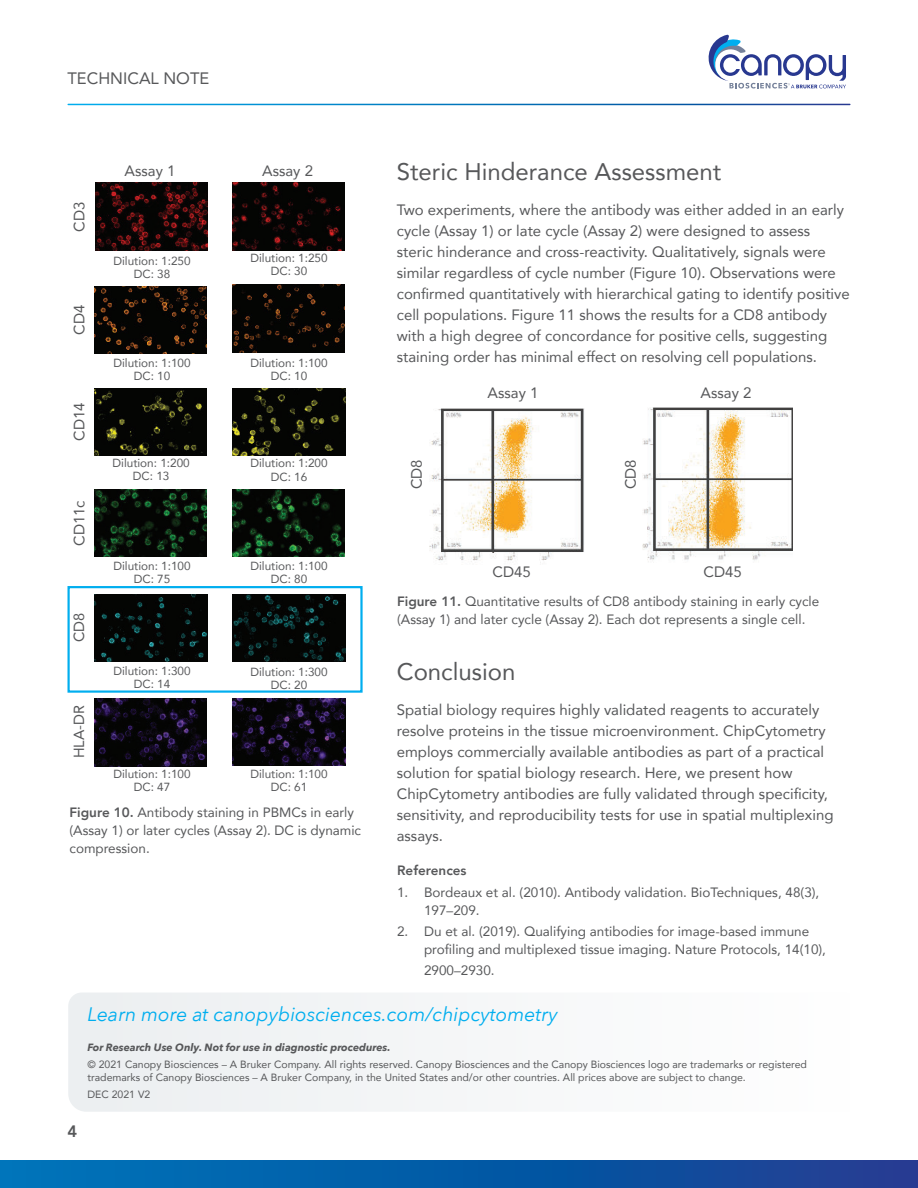
<style>
.page{position:relative;width:918px;height:1188px;background:#fff}
.page>*{position:absolute;margin:0;border:0;box-sizing:border-box;transform-origin:0 0}
.t1{font:24px "Avenir";color:#57585a}
.t2{font:italic 19.5px "Avenir Next";color:#00aeef}
.t3{font:16.5px "Avenir";color:#57585a}
.t4{font:800 16.5px "Avenir";color:#57585a}
.t5{font:15px/21px "Avenir";color:#57585a}
.t6{font:14.7px "Avenir";color:#57585a}
.t7{font:13.5px/18px "Avenir";color:#57585a}
.t8{font:800 13.5px "Avenir";color:#57585a}
.t9{font:11.7px/13.2px "Avenir";color:#57585a;text-align:center}
.t10{font:10.5px/13.5px "Avenir";color:#57585a}
.t11{font:italic 700 10.5px "Avenir Next";color:#57585a}
.s1{font-weight:800}
</style>
<div class="page">
<div style="left:68px;top:993px;width:375px;height:119px;background:#f0f2f4"></div>
<div style="left:0;top:1160px;width:918px;height:28px;background:linear-gradient(to right,#0076ba,#1c3c91)"></div>
<svg style="left:708px;top:35px;width:138px;height:54px"></svg>
<img style="left:643px;top:407px;width:150px;height:155px">
<img style="left:429px;top:408px;width:155px;height:155px">
<img style="left:95px;top:183px;width:112px;height:67px">
<img style="left:232px;top:183px;width:112px;height:67px">
<img style="left:95px;top:286px;width:112px;height:67px">
<img style="left:232px;top:285px;width:112px;height:67px">
<img style="left:95px;top:388px;width:112px;height:68px">
<img style="left:232px;top:388px;width:113px;height:68px">
<img style="left:95px;top:489px;width:112px;height:67px">
<img style="left:232px;top:489px;width:112px;height:67px">
<img style="left:95px;top:594px;width:112px;height:67px">
<img style="left:232px;top:594px;width:113px;height:67px">
<img style="left:95px;top:699px;width:112px;height:67px">
<img style="left:232px;top:698px;width:113px;height:67px">
<div style="left:67px;top:586px;width:296px;height:107px;border:2px solid #00aeef"></div>
<p class="t3" style="left:68px;top:65px;width:143px">TECHNICAL NOTE</p>
<p class="t5" style="left:68px;top:232px;width:32px;rotate:-90deg">CD3</p>
<p class="t5" style="left:68px;top:335px;width:32px;rotate:-90deg">CD4</p>
<p class="t5" style="left:68px;top:441px;width:40px;rotate:-90deg">CD14</p>
<p class="t5" style="left:68px;top:546px;width:47px;rotate:-90deg">CD11c</p>
<p class="t6" style="left:67px;top:642px;width:31px;rotate:-90deg">CD8</p>
<p class="t6" style="left:67px;top:758px;width:55px;rotate:-90deg">HLA-DR</p>
<p class="t5" style="left:125px;top:160px;width:52px">Assay 1</p>
<p class="t5" style="left:262px;top:160px;width:52px">Assay 2</p>
<p class="t9" style="left:113px;top:254px;width:79px">Dilution: 1:250<br>DC: 38</p>
<p class="t9" style="left:250px;top:251px;width:79px">Dilution: 1:250<br>DC: 30</p>
<p class="t9" style="left:113px;top:356px;width:79px">Dilution: 1:100<br>DC: 10</p>
<p class="t9" style="left:250px;top:356px;width:79px">Dilution: 1:100<br>DC: 10</p>
<p class="t9" style="left:112px;top:456px;width:79px">Dilution: 1:200<br>DC: 13</p>
<p class="t9" style="left:250px;top:456px;width:79px">Dilution: 1:200<br>DC: 16</p>
<p class="t9" style="left:113px;top:559px;width:79px">Dilution: 1:100<br>DC: 75</p>
<p class="t9" style="left:250px;top:559px;width:79px">Dilution: 1:100<br>DC: 80</p>
<p class="t9" style="left:113px;top:664px;width:79px">Dilution: 1:300<br>DC: 14</p>
<p class="t9" style="left:250px;top:665px;width:79px">Dilution: 1:300<br>DC: 20</p>
<p class="t9" style="left:113px;top:767px;width:79px">Dilution: 1:100<br>DC: 47</p>
<p class="t9" style="left:250px;top:767px;width:79px">Dilution: 1:100<br>DC: 61</p>
<p class="t7" style="left:69px;top:803px;width:293px"><span class="s1">Figure 10.</span> Antibody staining in PBMCs in early (Assay 1) or later cycles (Assay 2). DC is dynamic compression.</p>
<h1 class="t1" style="left:397px;top:153px;width:326px">Steric Hinderance Assessment</h1>
<p class="t5" style="left:397px;top:199px;width:455px">Two experiments, where the antibody was either added in an early cycle (Assay 1) or late cycle (Assay 2) were designed to assess steric hinderance and cross-reactivity. Qualitatively, signals were similar regardless of cycle number (Figure 10). Observations were confirmed quantitatively with hierarchical gating to identify positive cell populations. Figure 11 shows the results for a CD8 antibody with a high degree of concordance for positive cells, suggesting staining order has minimal effect on resolving cell populations.</p>
<p class="t5" style="left:488px;top:382px;width:52px">Assay 1</p>
<p class="t5" style="left:701px;top:382px;width:52px">Assay 2</p>
<p class="t5" style="left:406px;top:489px;width:32px;rotate:-90deg">CD8</p>
<p class="t5" style="left:620px;top:489px;width:32px;rotate:-90deg">CD8</p>
<p class="t5" style="left:493px;top:561px;width:40px">CD45</p>
<p class="t5" style="left:704px;top:561px;width:40px">CD45</p>
<p class="t7" style="left:397px;top:592px;width:424px"><span class="s1">Figure 11.</span> Quantitative results of CD8 antibody staining in early cycle (Assay 1) and later cycle (Assay 2). Each dot represents a single cell.</p>
<h1 class="t1" style="left:397px;top:662px;width:120px">Conclusion</h1>
<p class="t5" style="left:397px;top:698px;width:438px">Spatial biology requires highly validated reagents to accurately resolve proteins in the tissue microenvironment. ChipCytometry employs commercially available antibodies as part of a practical solution for spatial biology research. Here, we present how ChipCytometry antibodies are fully validated through specificity, sensitivity, and reproducibility tests for use in spatial multiplexing assays.</p>
<p class="t8" style="left:397px;top:865px;width:71px">References</p>
<p class="t7" style="left:424px;top:883px;width:397px;text-indent:-27px">1. Bordeaux et al. (2010). Antibody validation. BioTechniques, 48(3),<br>197–209.</p>
<p class="t7" style="left:424px;top:922px;width:403px;text-indent:-27px">2. Du et al. (2019). Qualifying antibodies for image-based immune profiling and multiplexed tissue imaging. Nature Protocols, 14(10),</p>
<p class="t7" style="left:424px;top:961px;width:72px">2900–2930.</p>
<h2 class="t2" style="left:87px;top:1006px;width:472px">Learn more at canopybiosciences.com/chipcytometry</h2>
<p class="t11" style="left:87px;top:1043px;width:305px">For Research Use Only. Not for use in diagnostic procedures.</p>
<p class="t10" style="left:87px;top:1057px;width:721px">© 2021 Canopy Biosciences – A Bruker Company. All rights reserved. Canopy Biosciences and the Canopy Biosciences logo are trademarks or registered trademarks of Canopy Biosciences – A Bruker Company, in the United States and/or other countries. All prices above are subject to change.</p>
<p class="t10" style="left:87px;top:1087px;width:64px">DEC 2021 V2</p>
<p class="t4" style="left:68px;top:1124px;width:11px">4</p>
</div>
